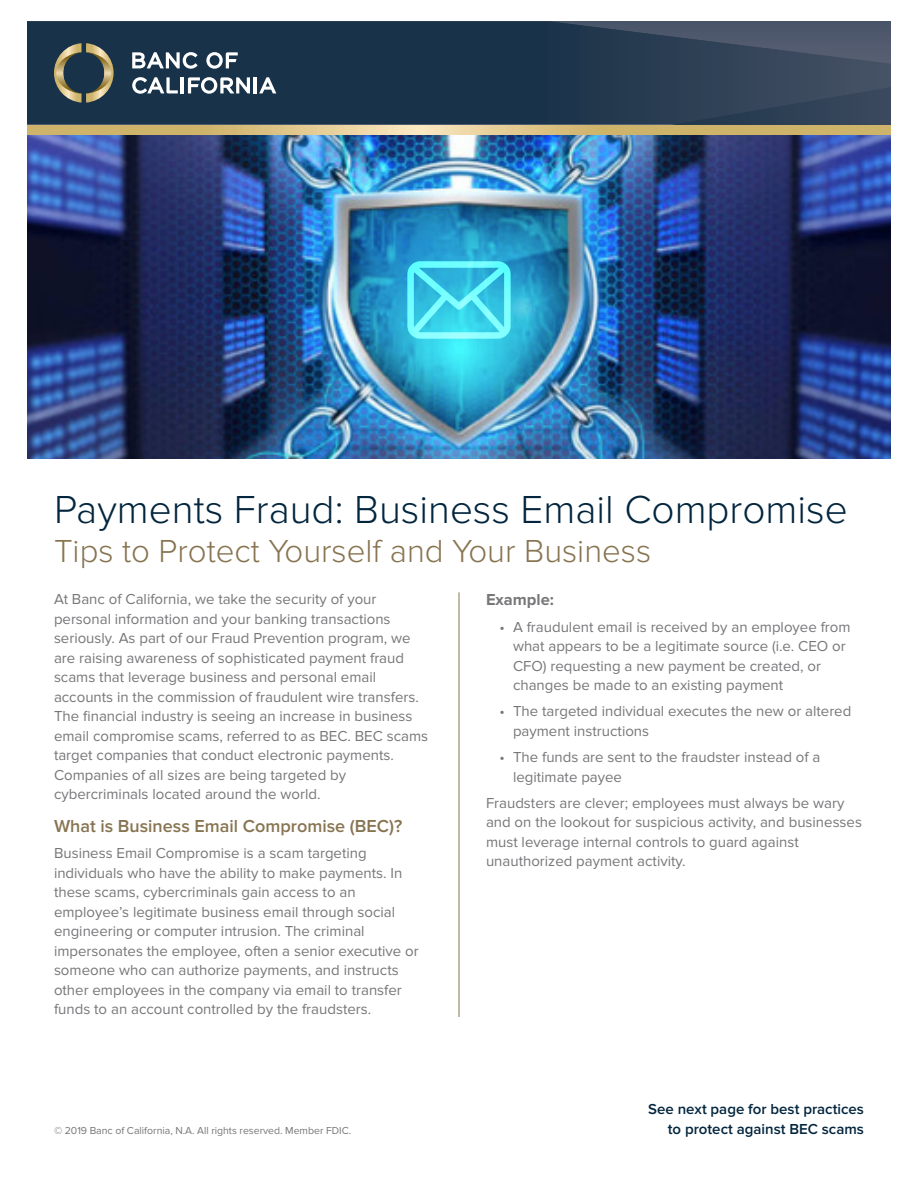
<style>
.page{position:relative;width:918px;height:1188px;background:#fff}
.page>*{position:absolute;margin:0;border:0;box-sizing:border-box;transform-origin:0 0}
.t1{font:300 40.5px "Proxima Nova";color:#03253e}
.t2{font:300 33px "Proxima Nova";color:#877451}
.t3{font:600 18px "Proxima Nova";color:#877451}
.t4{font:700 16.5px "Proxima Nova";color:#77777a}
.t5{font:15px/19.5px "Proxima Nova";color:#77777a}
.t6{font:600 15px "Proxima Nova";color:#03253e}
.t7{font:10.5px "Proxima Nova";color:#77777a}
</style>
<div class="page">
<hr style="left:459px;top:592px;width:1px;height:425px;background:#877451">
<img style="left:27px;top:135px;width:864px;height:324px">
<svg style="left:407px;top:261px;width:104px;height:78px;background:#4ed9ed"></svg>
<svg style="left:27px;top:124px;width:864px;height:11px;background:#cab57c"></svg>
<svg style="left:27px;top:22px;width:864px;height:21px;background:#283d53"></svg>
<svg style="left:27px;top:43px;width:864px;height:81px;background:#2b4054"></svg>
<h1 class="t1" style="left:54px;top:486px;width:795px">Payments Fraud: Business Email Compromise</h1>
<h1 class="t2" style="left:54px;top:532px;width:599px">Tips to Protect Yourself and Your Business</h1>
<p class="t5" style="left:54px;top:590px;width:376px">At Banc of California, we take the security of your personal information and your banking transactions seriously. As part of our Fraud Prevention program, we are raising awareness of sophisticated payment fraud scams that leverage business and personal email accounts in the commission of fraudulent wire transfers.<br>The fnancial industry is seeing an increase in business email compromise scams, referred to as BEC. BEC scams target companies that conduct electronic payments.<br>Companies of all sizes are being targeted by cybercriminals located around the world.</p>
<p class="t3" style="left:54px;top:816px;width:350px">What is Business Email Compromise (BEC)?</p>
<p class="t5" style="left:54px;top:844px;width:366px">Business Email Compromise is a scam targeting individuals who have the ability to make payments. In these scams, cybercriminals gain access to an employee’s legitimate business email through social engineering or computer intrusion. The criminal impersonates the employee, often a senior executive or someone who can authorize payments, and instructs other employees in the company via email to transfer funds to an account controlled by the fraudsters.</p>
<p class="t4" style="left:486px;top:590px;width:70px">Example:</p>
<p class="t5" style="left:513px;top:617px;width:339px;text-indent:-14px">• A fraudulent email is received by an employee from what appears to be a legitimate source (i.e. CEO or CFO) requesting a new payment be created, or changes be made to an existing payment</p>
<p class="t5" style="left:513px;top:702px;width:340px;text-indent:-14px">• The targeted individual executes the new or altered payment instructions</p>
<p class="t5" style="left:513px;top:748px;width:309px;text-indent:-14px">• The funds are sent to the fraudster instead of a legitimate payee</p>
<p class="t5" style="left:486px;top:793px;width:378px">Fraudsters are clever; employees must always be wary and on the lookout for suspicious activity, and businesses must leverage internal controls to guard against unauthorized payment activity.</p>
<p class="t6" style="left:648px;top:1101px;width:217px">See next page for best practices</p>
<p class="t7" style="left:54px;top:1124px;width:299px">© 2019 Banc of California, N.A. All rights reserved. Member FDIC.</p>
<p class="t6" style="left:668px;top:1120px;width:198px">to protect against BEC scams</p>
</div>
